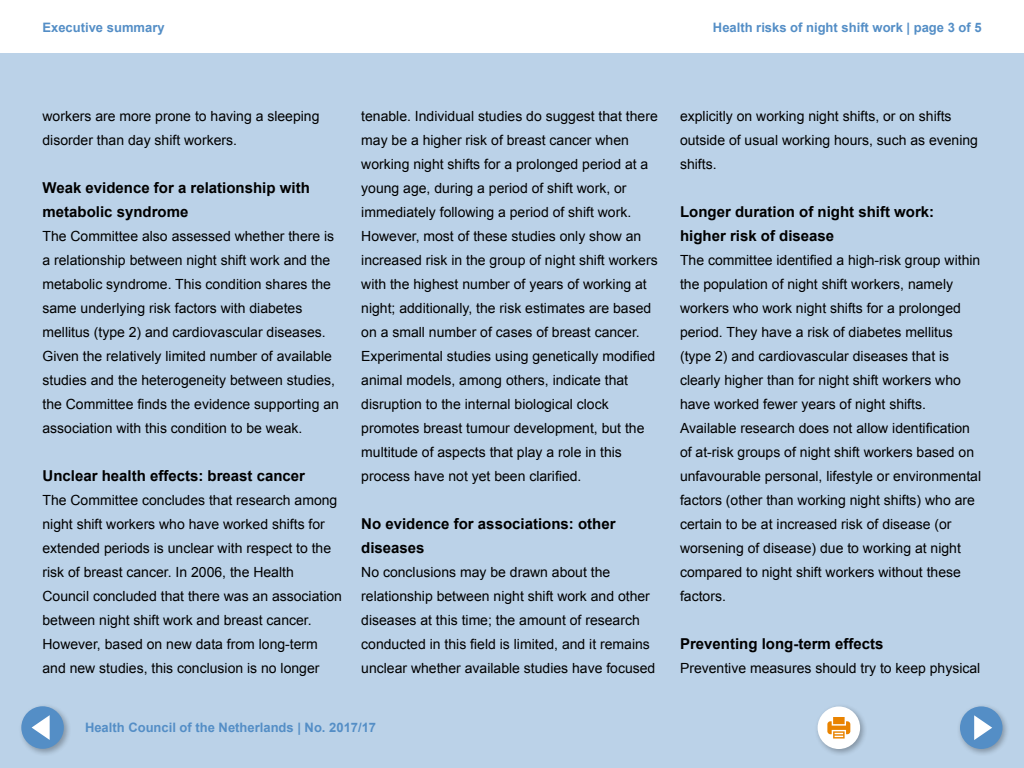
<style>
.page{position:relative;width:1024px;height:768px;background:#fff}
.page>*{position:absolute;margin:0;border:0;box-sizing:border-box;transform-origin:0 0}
.t1{font:700 15px/24px "Arial";color:#000}
.t2{font:14px/24px "Arial";color:#000}
.t3{font:700 13px "Arial";color:#548ec6}
</style>
<div class="page">
<div style="left:0;top:54px;width:1024px;height:714px;background:#bbd2e8"></div>
<div style="left:814px;top:703px;width:53px;height:53px;background:#000;opacity:.3"></div>
<div style="left:818px;top:707px;width:42px;height:42px;background:#fff;border-radius:50%"></div>
<svg style="left:827px;top:717px;width:23px;height:22px"></svg>
<div style="left:18px;top:703px;width:53px;height:53px;background:#000;opacity:.3"></div>
<div style="left:21px;top:706px;width:43px;height:43px;background:#548ec6;border-radius:50%"></div>
<svg style="left:32px;top:715px;width:18px;height:25px"></svg>
<div style="left:957px;top:703px;width:53px;height:53px;background:#000;opacity:.3"></div>
<div style="left:960px;top:706px;width:43px;height:43px;background:#548ec6;border-radius:50%"></div>
<svg style="left:974px;top:715px;width:18px;height:25px"></svg>
<p class="t3" style="left:43px;top:19px;width:124px">Executive summary</p>
<p class="t3" style="left:713px;top:19px;width:270px">Health risks of night shift work | page 3 of 5</p>
<p class="t2" style="left:43px;top:104px;width:279px">workers are more prone to having a sleeping disorder than day shift workers.</p>
<p class="t1" style="left:43px;top:176px;width:269px">Weak evidence for a relationship with metabolic syndrome</p>
<p class="t2" style="left:43px;top:224px;width:298px">The Committee also assessed whether there is a relationship between night shift work and the metabolic syndrome. This condition shares the same underlying risk factors with diabetes mellitus (type 2) and cardiovascular diseases.<br>Given the relatively limited number of available studies and the heterogeneity between studies, the Committee finds the evidence supporting an association with this condition to be weak.</p>
<p class="t1" style="left:43px;top:464px;width:264px">Unclear health effects: breast cancer</p>
<p class="t2" style="left:43px;top:488px;width:301px">The Committee concludes that research among night shift workers who have worked shifts for extended periods is unclear with respect to the risk of breast cancer. In 2006, the Health Council concluded that there was an association between night shift work and breast cancer.<br>However, based on new data from long-term and new studies, this conclusion is no longer</p>
<p class="t2" style="left:361px;top:104px;width:298px">tenable. Individual studies do suggest that there may be a higher risk of breast cancer when working night shifts for a prolonged period at a young age, during a period of shift work, or immediately following a period of shift work.<br>However, most of these studies only show an increased risk in the group of night shift workers with the highest number of years of working at night; additionally, the risk estimates are based on a small number of cases of breast cancer.<br>Experimental studies using genetically modified animal models, among others, indicate that disruption to the internal biological clock promotes breast tumour development, but the multitude of aspects that play a role in this process have not yet been clarified.</p>
<p class="t1" style="left:361px;top:512px;width:256px">No evidence for associations: other diseases</p>
<p class="t2" style="left:361px;top:560px;width:296px">No conclusions may be drawn about the relationship between night shift work and other diseases at this time; the amount of research conducted in this field is limited, and it remains unclear whether available studies have focused</p>
<p class="t3" style="left:85px;top:719px;width:293px">Health Council of the Netherlands | No. 2017/17</p>
<p class="t2" style="left:680px;top:104px;width:300px">explicitly on working night shifts, or on shifts outside of usual working hours, such as evening shifts.</p>
<p class="t1" style="left:680px;top:200px;width:256px">Longer duration of night shift work: higher risk of disease</p>
<p class="t2" style="left:680px;top:248px;width:303px">The committee identified a high-risk group within the population of night shift workers, namely workers who work night shifts for a prolonged period. They have a risk of diabetes mellitus (type 2) and cardiovascular diseases that is clearly higher than for night shift workers who have worked fewer years of night shifts.<br>Available research does not allow identification of at-risk groups of night shift workers based on unfavourable personal, lifestyle or environmental factors (other than working night shifts) who are certain to be at increased risk of disease (or worsening of disease) due to working at night compared to night shift workers without these factors.</p>
<p class="t1" style="left:680px;top:632px;width:205px">Preventing long-term effects</p>
<p class="t2" style="left:680px;top:656px;width:302px">Preventive measures should try to keep physical</p>
</div>
